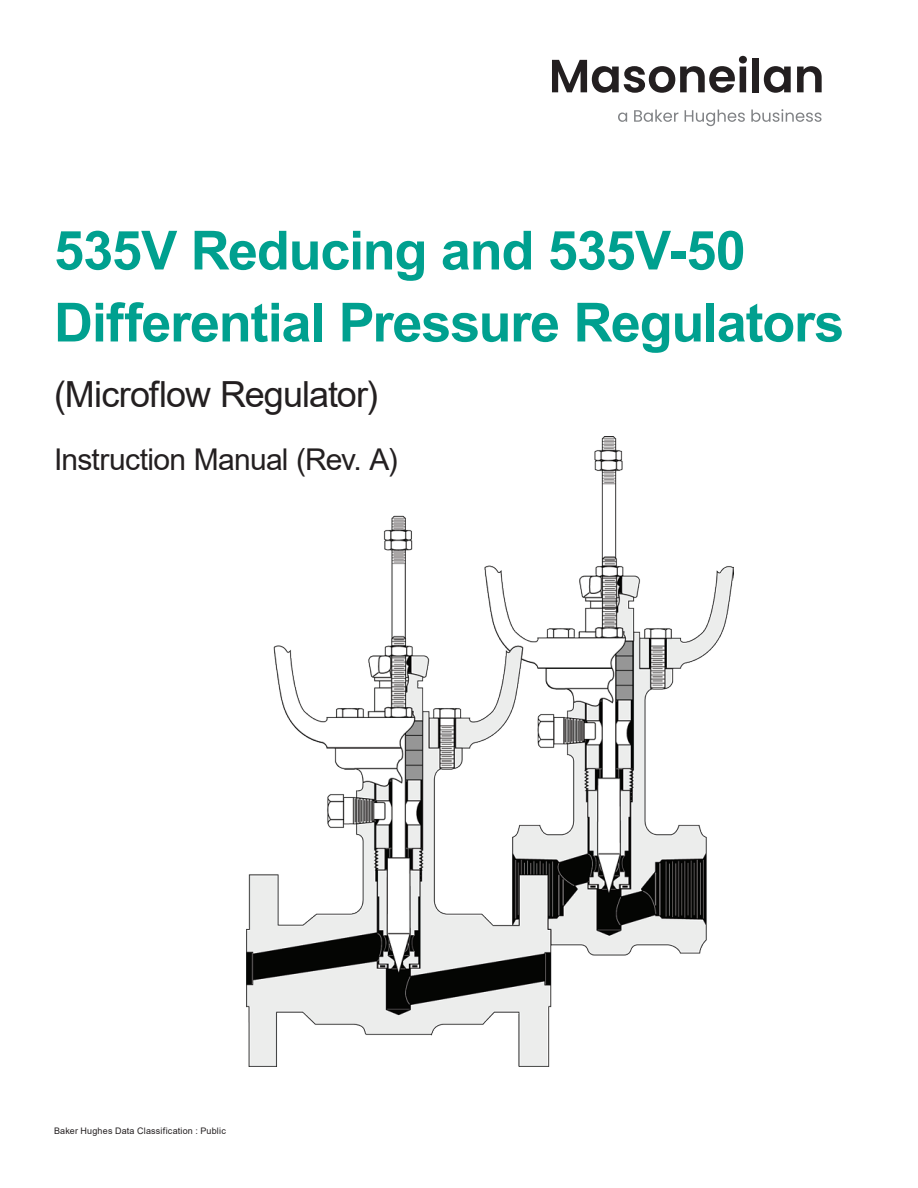
<style>
.page{position:relative;width:918px;height:1188px;background:#fff}
.page>*{position:absolute;margin:0;border:0;box-sizing:border-box;transform-origin:0 0}
._60pt_60-headline{font:700 54px/72px "Arial";letter-spacing:-.02em;color:#00a08f}
._22pt_25-subhead{font:36px "Arial";letter-spacing:-.025em;color:#231f20}
._22pt_25-subhead-2{font:30px "Arial";letter-spacing:-.025em;color:#231f20}
._6pt_7_5-legal_footn{font:9px "Arial";letter-spacing:.02em;color:#231f20}
</style>
<div class="page">
<img style="left:246px;top:437px;width:488px;height:629px">
<svg style="left:552px;top:56px;width:195px;height:37px"></svg>
<div style="left:753px;top:58px;width:6px;height:34px;background:#231f20"></div>
<svg style="left:764px;top:66px;width:27px;height:27px"></svg>
<svg style="left:797px;top:66px;width:25px;height:26px"></svg>
<svg style="left:618px;top:113px;width:9px;height:9px"></svg>
<svg style="left:634px;top:110px;width:44px;height:12px"></svg>
<svg style="left:685px;top:110px;width:60px;height:16px"></svg>
<svg style="left:751px;top:109px;width:71px;height:13px"></svg>
<p class="_60pt_60-headline" style="left:54px;top:215px;width:792px">535V Reducing and 535V-50<br>Differential Pressure Regulators</p>
<p class="_22pt_25-subhead" style="left:54px;top:369px;width:326px">(Microflow Regulator)</p>
<p class="_22pt_25-subhead-2" style="left:54px;top:439px;width:345px">Instruction Manual (Rev. A)</p>
<p class="_6pt_7_5-legal_footn" style="left:54px;top:1124px;width:173px">Baker Hughes Data Classification : Public</p>
</div>
